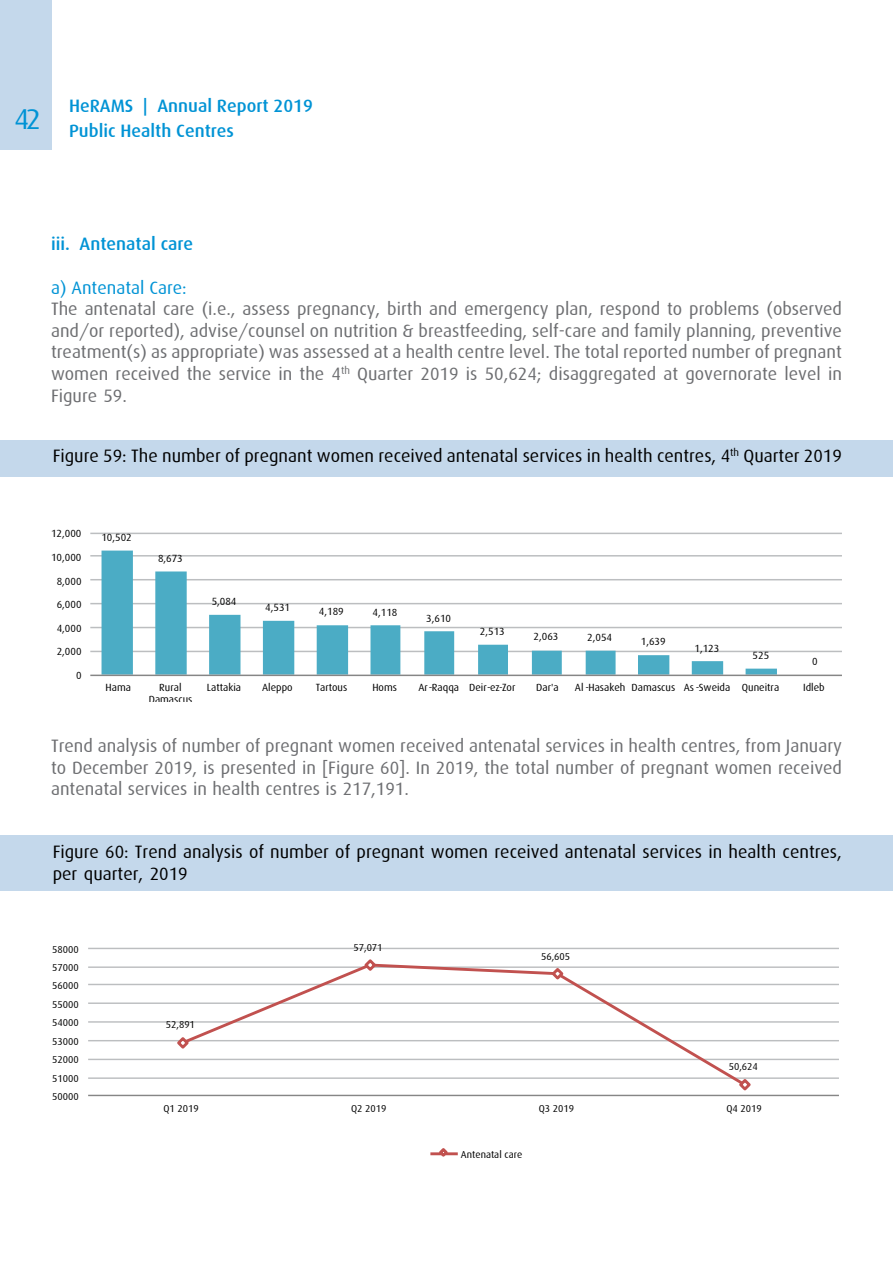
<style>
.page{position:relative;width:893px;height:1263px;background:#fff}
.page>*{position:absolute;margin:0;border:0;box-sizing:border-box;transform-origin:0 0}
.t1{font:28.8px "Dax";color:#0093d5}
.t2{font:18px/21.6px "Dax";color:#6d6e71;text-align:justify}
.t3{font:18px/21.6px "Dax";color:#000}
.t4{font:500 18px/24.6px "Dax";color:#0093d5}
.t5{font:18px "Dax";color:#0093d5}
.t6{font:10.5px/12px "Dax";color:#010101;text-align:center}
.t7{font:10.05px "Dax";color:#010101}
</style>
<div class="page">
<div style="left:0;top:0;width:51px;height:150px;background:#c4d8eb"></div>
<div style="left:0;top:440px;width:893px;height:37px;background:#c4d8eb"></div>
<div style="left:0;top:836px;width:893px;height:55px;background:#c4d8eb"></div>
<hr style="left:88px;top:1077px;width:751px;height:2px;background:#bcbec0">
<hr style="left:88px;top:1059px;width:751px;height:1px;background:#bcbec0">
<hr style="left:88px;top:1040px;width:751px;height:1px;background:#bcbec0">
<hr style="left:88px;top:1021px;width:751px;height:2px;background:#bcbec0">
<hr style="left:88px;top:1002px;width:751px;height:2px;background:#bcbec0">
<hr style="left:88px;top:984px;width:751px;height:1px;background:#bcbec0">
<hr style="left:88px;top:966px;width:751px;height:2px;background:#bcbec0">
<hr style="left:88px;top:948px;width:751px;height:1px;background:#bcbec0">
<hr style="left:88px;top:1095px;width:751px;height:1px;background:#868686">
<svg style="left:179px;top:964px;width:569px;height:117px"></svg>
<svg style="left:174px;top:1034px;width:17px;height:17px"></svg>
<svg style="left:362px;top:959px;width:17px;height:14px"></svg>
<svg style="left:549px;top:965px;width:17px;height:17px"></svg>
<svg style="left:736px;top:1076px;width:17px;height:15px"></svg>
<hr style="left:430px;top:1152px;width:28px;height:3px;background:#c1514f">
<svg style="left:436px;top:1148px;width:14px;height:9px"></svg>
<hr style="left:90px;top:651px;width:752px;height:1px;background:#bcbec0">
<hr style="left:90px;top:627px;width:752px;height:1px;background:#bcbec0">
<hr style="left:90px;top:603px;width:752px;height:1px;background:#bcbec0">
<hr style="left:90px;top:579px;width:752px;height:1px;background:#bcbec0">
<hr style="left:90px;top:555px;width:752px;height:1px;background:#bcbec0">
<hr style="left:90px;top:533px;width:752px;height:1px;background:#bcbec0">
<svg style="left:102px;top:551px;width:675px;height:124px"></svg>
<hr style="left:90px;top:675px;width:752px;height:1px;background:#868686">
<h1 class="t1" style="left:14px;top:102px;width:29px">42</h1>
<p class="t4" style="left:69px;top:93px;width:245px">HeRAMS | Annual Report 2019<br>Public Health Centres</p>
<p class="t4" style="left:51px;top:232px;width:144px">iii. Antenatal care</p>
<p class="t5" style="left:51px;top:277px;width:137px">a) Antenatal Care:</p>
<p class="t2" style="left:51px;top:298px;width:792px">The antenatal care (i.e., assess pregnancy, birth and emergency plan, respond to problems (observed and/or reported), advise/counsel on nutrition &amp; breastfeeding, self-care and family planning, preventive treatment(s) as appropriate) was assessed at a health centre level. The total reported number of pregnant women received the service in the 4<sup>th</sup> Quarter 2019 is 50,624; disaggregated at governorate level in Figure 59.</p>
<p class="t3" style="left:53px;top:445px;width:791px">Figure 59: The number of pregnant women received antenatal services in health centres, 4<sup>th</sup> Quarter 2019</p>
<p class="t6" style="left:51px;top:527px;width:32px">12,000</p>
<p class="t6" style="left:101px;top:531px;width:32px">10,502</p>
<p class="t6" style="left:51px;top:551px;width:32px">10,000</p>
<p class="t6" style="left:158px;top:553px;width:26px">8,673</p>
<p class="t6" style="left:57px;top:575px;width:26px">8,000</p>
<p class="t6" style="left:57px;top:598px;width:26px">6,000</p>
<p class="t6" style="left:57px;top:622px;width:26px">4,000</p>
<p class="t6" style="left:57px;top:646px;width:26px">2,000</p>
<p class="t6" style="left:212px;top:595px;width:26px">5,084</p>
<p class="t6" style="left:265px;top:602px;width:26px">4,531</p>
<p class="t6" style="left:319px;top:606px;width:26px">4,189</p>
<p class="t6" style="left:373px;top:606px;width:26px">4,118</p>
<p class="t6" style="left:426px;top:612px;width:26px">3,610</p>
<p class="t6" style="left:480px;top:625px;width:26px">2,513</p>
<p class="t6" style="left:534px;top:631px;width:26px">2,063</p>
<p class="t6" style="left:587px;top:631px;width:26px">2,054</p>
<p class="t6" style="left:641px;top:636px;width:26px">1,639</p>
<p class="t6" style="left:694px;top:642px;width:26px">1,123</p>
<p class="t6" style="left:753px;top:649px;width:18px">525</p>
<p class="t6" style="left:812px;top:655px;width:7px">0</p>
<p class="t6" style="left:76px;top:669px;width:7px">0</p>
<p class="t6" style="left:106px;top:682px;width:27px">Hama</p>
<p class="t6" style="left:149px;top:682px;width:45px">Rural<br>Damascus</p>
<p class="t6" style="left:207px;top:682px;width:36px">Lattakia</p>
<p class="t6" style="left:262px;top:682px;width:32px">Aleppo</p>
<p class="t6" style="left:316px;top:682px;width:33px">Tartous</p>
<p class="t6" style="left:372px;top:682px;width:26px">Homs</p>
<p class="t6" style="left:418px;top:682px;width:98px">Ar-Raqqa Deir-ez-Zor</p>
<p class="t6" style="left:536px;top:682px;width:24px">Dar'a</p>
<p class="t6" style="left:575px;top:682px;width:206px">Al -Hasakeh Damascus As -Sweida Quneitra</p>
<p class="t6" style="left:803px;top:682px;width:23px">Idleb</p>
<p class="t2" style="left:51px;top:735px;width:792px">Trend analysis of number of pregnant women received antenatal services in health centres, from January to December 2019, is presented in [Figure 60]. In 2019, the total number of pregnant women received antenatal services in health centres is 217,191.</p>
<p class="t3" style="left:53px;top:841px;width:791px">Figure 60: Trend analysis of number of pregnant women received antenatal services in health centres, per quarter, 2019</p>
<p class="t7" style="left:52px;top:943px;width:28px">58000</p>
<p class="t7" style="left:52px;top:962px;width:28px">57000</p>
<p class="t7" style="left:52px;top:980px;width:28px">56000</p>
<p class="t7" style="left:52px;top:999px;width:28px">55000</p>
<p class="t7" style="left:52px;top:1017px;width:28px">54000</p>
<p class="t7" style="left:52px;top:1036px;width:28px">53000</p>
<p class="t7" style="left:52px;top:1054px;width:28px">52000</p>
<p class="t7" style="left:52px;top:1072px;width:28px">51000</p>
<p class="t7" style="left:52px;top:1091px;width:28px">50000</p>
<p class="t7" style="left:166px;top:1019px;width:31px">52,891</p>
<p class="t7" style="left:353px;top:942px;width:31px">57,071</p>
<p class="t7" style="left:541px;top:950px;width:31px">56,605</p>
<p class="t7" style="left:729px;top:1061px;width:31px">50,624</p>
<p class="t7" style="left:163px;top:1103px;width:37px">Q1 2019</p>
<p class="t7" style="left:351px;top:1103px;width:37px">Q2 2019</p>
<p class="t7" style="left:539px;top:1103px;width:37px">Q3 2019</p>
<p class="t7" style="left:726px;top:1103px;width:37px">Q4 2019</p>
<p class="t7" style="left:461px;top:1148px;width:63px">Antenatal care</p>
</div>
